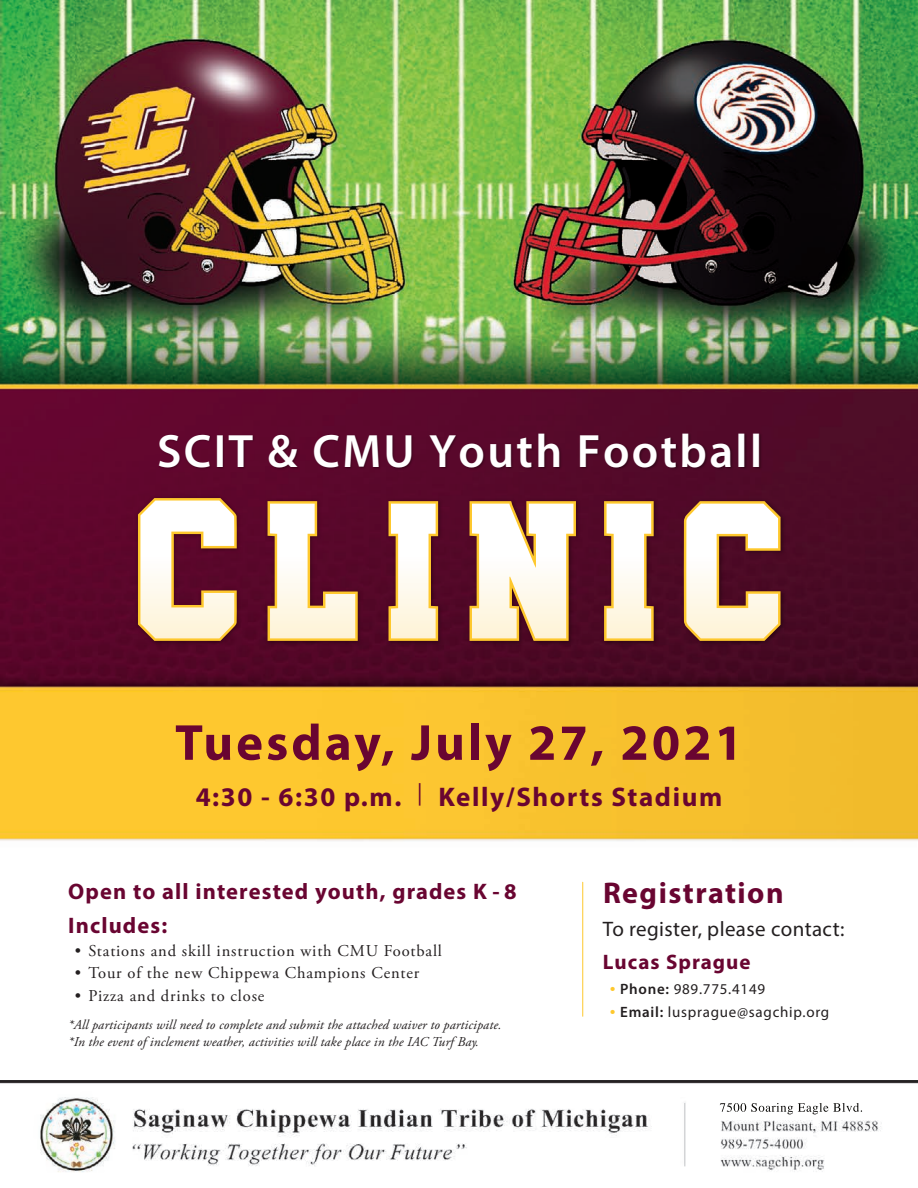
<style>
.page{position:relative;width:918px;height:1188px;background:#fff}
.page>*{position:absolute;margin:0;border:0;box-sizing:border-box;transform-origin:0 0}
.t1{font:700 51px "Myriad Pro";letter-spacing:.06em;color:#690531}
.t2{font:600 46.95px "Myriad Pro";letter-spacing:.05em;color:#fff}
.t3{font:700 30px "Myriad Pro";letter-spacing:.05em;color:#690531}
.t4{font:700 27px "Myriad Pro";letter-spacing:.06em;color:#690531}
.t5{font:700 22.5px "Myriad Pro";letter-spacing:.05em;color:#690531}
.t6{font:21px "Myriad Pro";letter-spacing:.02em;color:#231f20}
.t7{font:700 21px "Myriad Pro";letter-spacing:.05em;color:#690531}
.t8{font:16.5px "Adobe Garamond Pro";letter-spacing:.05em;color:#231f20}
.t9{font:15px "Myriad Pro";letter-spacing:.05em;color:#231f20}
.t10{font:italic 13.5px "Adobe Garamond Pro";letter-spacing:.01em;color:#231f20}
.s1{font-family:"Adobe Garamond Pro";color:#fec82d}
.s2{font-weight:600}
</style>
<div class="page">
<img style="left:0;top:0;width:918px;height:1017px">
<img style="left:134px;top:494px;width:653px;height:153px">
<svg style="left:470px;top:501px;width:106px;height:140px"></svg>
<svg style="left:138px;top:498px;width:99px;height:143px"></svg>
<svg style="left:684px;top:501px;width:97px;height:140px"></svg>
<svg style="left:268px;top:501px;width:90px;height:140px"></svg>
<svg style="left:389px;top:501px;width:49px;height:140px"></svg>
<svg style="left:604px;top:501px;width:50px;height:140px"></svg>
<img style="left:155px;top:426px;width:613px;height:56px">
<hr style="left:582px;top:882px;width:1px;height:134px;background:#fec82d">
<img style="left:0;top:1080px;width:918px;height:92px">
<p class="t2" style="left:157px;top:421px;width:607px">SCIT &amp; CMU Youth Football</p>
<p class="t1" style="left:175px;top:709px;width:569px">Tuesday, July 27, 2021</p>
<p class="t4" style="left:196px;top:780px;width:528px">4:30 - 6:30 p.m. <sup>|</sup> Kelly/Shorts Stadium</p>
<p class="t5" style="left:68px;top:877px;width:450px">Open to all interested youth, grades K - 8</p>
<p class="t5" style="left:68px;top:911px;width:101px">Includes:</p>
<p class="t8" style="left:75px;top:941px;width:369px">• Stations and skill instruction with CMU Football</p>
<p class="t8" style="left:75px;top:963px;width:346px">• Tour of the new Chippewa Champions Center</p>
<p class="t8" style="left:75px;top:986px;width:191px">• Pizza and drinks to close</p>
<p class="t10" style="left:68px;top:1017px;width:435px">*All participants will need to complete and submit the attached waiver to participate.</p>
<p class="t10" style="left:68px;top:1033px;width:412px">*In the event of inclement weather, activities will take place in the IAC Turf Bay.</p>
<p class="t3" style="left:603px;top:873px;width:182px">Registration</p>
<p class="t6" style="left:603px;top:916px;width:243px">To register, please contact:</p>
<p class="t7" style="left:603px;top:948px;width:149px">Lucas Sprague</p>
<p class="t9" style="left:610px;top:980px;width:157px"><span class="s1">•</span> <span class="s2">Phone:</span> 989.775.4149</p>
<p class="t9" style="left:610px;top:1002px;width:221px"><span class="s1">•</span> <span class="s2">Email:</span> lusprague@sagchip.org</p>
</div>
